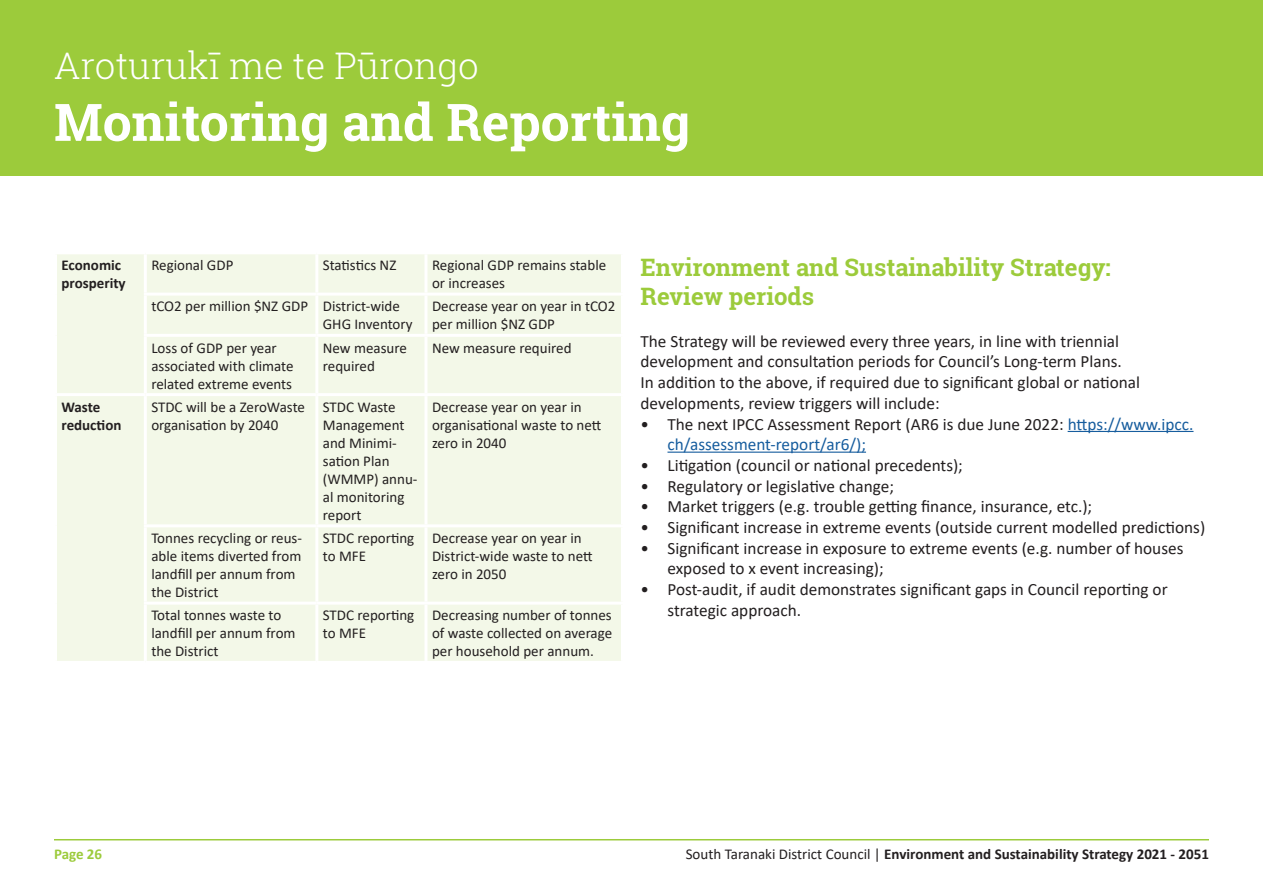
<style>
.page{position:relative;width:1263px;height:893px;background:#fff}
.page>*{position:absolute;margin:0;border:0;box-sizing:border-box;transform-origin:0 0}
.t1{font:700 51.75px "Roboto Slab";color:#fff}
.t2{font:300 36.6px "Roboto Slab";color:#fff}
.t3{font:700 24px "Roboto Slab";color:#9ccb3b}
.t4{font:17.25px/20.7px "Calibri";color:#231f20}
.t5{font:15px/18px "Calibri";color:#231f20}
.t6{font:700 15px/18px "Calibri";color:#231f20}
.t7{font:700 15px "Calibri";letter-spacing:-.005em;color:#9ccb3b}
.s1{color:#175d9e}
.s2{font-weight:400}
</style>
<div class="page">
<hr style="left:54px;top:839px;width:1155px;height:1px;background:#9ccb3b">
<div style="left:0;top:0;width:1263px;height:175px;background:#9ccb3b"></div>
<div style="left:57px;top:254px;width:564px;height:407px;background:#f3f8e8"></div>
<hr style="left:144px;top:254px;width:3px;height:39px;background:#fff">
<hr style="left:315px;top:254px;width:3px;height:39px;background:#fff">
<hr style="left:424px;top:254px;width:3px;height:39px;background:#fff">
<hr style="left:144px;top:293px;width:173px;height:3px;background:#fff">
<hr style="left:144px;top:296px;width:3px;height:38px;background:#fff">
<hr style="left:317px;top:293px;width:109px;height:3px;background:#fff">
<hr style="left:315px;top:296px;width:3px;height:38px;background:#fff">
<hr style="left:426px;top:293px;width:198px;height:3px;background:#fff">
<hr style="left:424px;top:296px;width:3px;height:38px;background:#fff">
<hr style="left:144px;top:334px;width:173px;height:3px;background:#fff">
<hr style="left:144px;top:337px;width:3px;height:56px;background:#fff">
<hr style="left:317px;top:334px;width:109px;height:3px;background:#fff">
<hr style="left:315px;top:337px;width:3px;height:56px;background:#fff">
<hr style="left:426px;top:334px;width:198px;height:3px;background:#fff">
<hr style="left:424px;top:337px;width:3px;height:56px;background:#fff">
<hr style="left:54px;top:393px;width:91px;height:3px;background:#fff">
<hr style="left:145px;top:393px;width:172px;height:3px;background:#fff">
<hr style="left:144px;top:396px;width:3px;height:128px;background:#fff">
<hr style="left:317px;top:393px;width:109px;height:3px;background:#fff">
<hr style="left:315px;top:396px;width:3px;height:128px;background:#fff">
<hr style="left:426px;top:393px;width:198px;height:3px;background:#fff">
<hr style="left:424px;top:396px;width:3px;height:128px;background:#fff">
<hr style="left:144px;top:524px;width:173px;height:3px;background:#fff">
<hr style="left:144px;top:527px;width:3px;height:75px;background:#fff">
<hr style="left:317px;top:524px;width:109px;height:3px;background:#fff">
<hr style="left:315px;top:527px;width:3px;height:75px;background:#fff">
<hr style="left:426px;top:524px;width:198px;height:3px;background:#fff">
<hr style="left:424px;top:527px;width:3px;height:75px;background:#fff">
<hr style="left:144px;top:602px;width:173px;height:3px;background:#fff">
<hr style="left:144px;top:605px;width:3px;height:56px;background:#fff">
<hr style="left:317px;top:602px;width:109px;height:3px;background:#fff">
<hr style="left:315px;top:605px;width:3px;height:56px;background:#fff">
<hr style="left:426px;top:602px;width:198px;height:3px;background:#fff">
<hr style="left:424px;top:605px;width:3px;height:56px;background:#fff">
<hr style="left:1068px;top:431px;width:125px;height:1px;background:#175d9e">
<hr style="left:667px;top:452px;width:199px;height:1px;background:#175d9e">
<p class="t2" style="left:54px;top:40px;width:426px">Aroturukī me te Pūrongo</p>
<p class="t1" style="left:54px;top:87px;width:638px">Monitoring and Reporting</p>
<p class="t6" style="left:62px;top:256px;width:66px">Economic prosperity</p>
<p class="t5" style="left:151px;top:256px;width:84px">Regional GDP</p>
<p class="t5" style="left:323px;top:256px;width:75px">Statistics NZ</p>
<p class="t5" style="left:432px;top:256px;width:176px">Regional GDP remains stable or increases</p>
<p class="t5" style="left:151px;top:297px;width:158px">tCO2 per million $NZ GDP</p>
<p class="t5" style="left:323px;top:297px;width:91px">District-wide<br>GHG Inventory</p>
<p class="t5" style="left:432px;top:297px;width:185px">Decrease year on year in tCO2 per million $NZ GDP</p>
<p class="t5" style="left:151px;top:338px;width:144px">Loss of GDP per year associated with climate related extreme events</p>
<p class="t5" style="left:323px;top:338px;width:86px">New measure required</p>
<p class="t5" style="left:432px;top:338px;width:141px">New measure required</p>
<p class="t6" style="left:62px;top:398px;width:61px">Waste reduction</p>
<p class="t5" style="left:151px;top:397px;width:155px">STDC will be a ZeroWaste organisation by 2040</p>
<p class="t5" style="left:323px;top:397px;width:96px">STDC Waste<br>Management and Minimi&shy;sation Plan (WMMP) annu&shy;al monitoring report</p>
<p class="t5" style="left:432px;top:397px;width:171px">Decrease year on year in organisational waste to nett zero in 2040</p>
<p class="t5" style="left:151px;top:529px;width:152px">Tonnes recycling or reus&shy;able items diverted from landfill per annum from the District</p>
<p class="t5" style="left:323px;top:529px;width:93px">STDC reporting to MFE</p>
<p class="t5" style="left:432px;top:529px;width:162px">Decrease year on year in<br>District-wide waste to nett zero in 2050</p>
<p class="t5" style="left:151px;top:606px;width:146px">Total tonnes waste to landfill per annum from the District</p>
<p class="t5" style="left:323px;top:606px;width:93px">STDC reporting to MFE</p>
<p class="t5" style="left:432px;top:606px;width:182px;text-align:justify">Decreasing number of tonnes of waste collected on average per household per annum.</p>
<p class="t3" style="left:640px;top:251px;width:472px">Environment and Sustainability Strategy:</p>
<p class="t3" style="left:640px;top:280px;width:175px">Review periods</p>
<p class="t4" style="left:640px;top:330px;width:483px">The Strategy will be reviewed every three years, in line with triennial development and consultation periods for Council’s Long-term Plans.</p>
<p class="t4" style="left:640px;top:372px;width:501px">In addition to the above, if required due to significant global or national developments, review triggers will include:</p>
<p class="t4" style="left:667px;top:413px;width:527px;text-indent:-27px">• The next IPCC Assessment Report (AR6 is due June 2022: <span class="s1">https://www.ipcc. ch/assessment-report/ar6/);</span></p>
<p class="t4" style="left:640px;top:454px;width:324px">• Litigation (council or national precedents);</p>
<p class="t4" style="left:640px;top:475px;width:255px">• Regulatory or legislative change;</p>
<p class="t4" style="left:640px;top:496px;width:453px">• Market triggers (e.g. trouble getting finance, insurance, etc.);</p>
<p class="t4" style="left:640px;top:516px;width:566px">• Significant increase in extreme events (outside current modelled predictions)</p>
<p class="t4" style="left:667px;top:537px;width:517px;text-indent:-27px">• Significant increase in exposure to extreme events (e.g. number of houses exposed to x event increasing);</p>
<p class="t4" style="left:667px;top:579px;width:502px;text-indent:-27px">• Post-audit, if audit demonstrates significant gaps in Council reporting or strategic approach.</p>
<p class="t7" style="left:54px;top:844px;width:50px">Page 26</p>
<p class="t6" style="left:686px;top:845px;width:525px"><span class="s2">South Taranaki District Council |</span> Environment and Sustainability Strategy 2021 - 2051</p>
</div>
